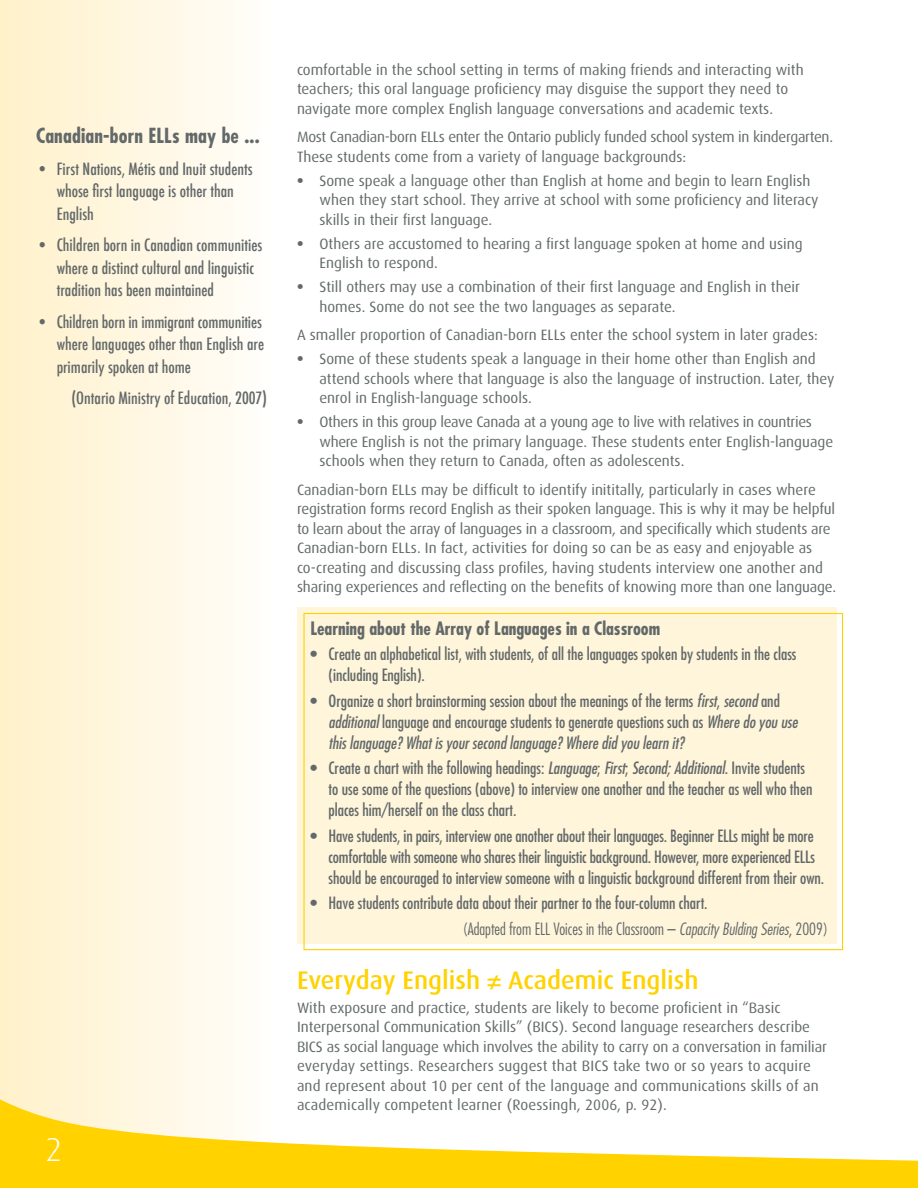
<style>
.page{position:relative;width:918px;height:1188px;background:#fff}
.page>*{position:absolute;margin:0;border:0;box-sizing:border-box;transform-origin:0 0}
.t1{font:300 33px "Dax";color:#fff}
.t2{font:500 25.5px "Dax";color:#ffd200}
.t3{font:25.5px "Helvetica";color:#ffd200}
.t4{font:700 condensed 20.25px "Futura";letter-spacing:.01em;color:#636969}
.t5{font:700 condensed 18px "Futura";color:#636969}
.t6{font:condensed 16.5px/21px "Futura";color:#636969}
.t7{font:500 condensed 16.5px/22.5px "Futura";color:#636969}
.body_copy_more_space{font:15px/19.5px "Dax";color:#636969}
.body_copy_after_H1{font:15px/19.5px "Dax";color:#636969}
.body_copy_more_space-2{font:15px/19.5px "Dax";letter-spacing:-.02em;color:#636969}
.s1{font-weight:800}
.s2{font-style:italic}
.s3{font-weight:300}
.s4{font-weight:300;font-style:italic}
</style>
<div class="page">
<div style="left:0;top:0;width:276px;height:1186px;background:linear-gradient(to right,#fff1c9,#fffefb)"></div>
<svg style="left:0;top:1089px;width:918px;height:99px"></svg>
<div style="left:297px;top:607px;width:540px;height:337px;background:#fff5db"></div>
<p class="t4" style="left:36px;top:122px;width:225px">Canadian-born ELLs may be ...</p>
<p class="t7" style="left:57px;top:157px;width:198px;text-indent:-21px">• First Nations, Métis and Inuit students whose first language is other than<br>English</p>
<p class="t7" style="left:57px;top:234px;width:207px;text-indent:-21px">• Children born in Canadian communities where a distinct cultural and linguistic tradition has been maintained</p>
<p class="t7" style="left:57px;top:310px;width:209px;text-indent:-21px">• Children born in immigrant communities where languages other than English are primarily spoken at home</p>
<p class="t7" style="left:71px;top:387px;width:197px">(Ontario Ministry of Education, 2007)</p>
<h1 class="t1" style="left:46px;top:1132px;width:18px">2</h1>
<p class="body_copy_after_H1" style="left:297px;top:60px;width:508px">comfortable in the school setting in terms of making friends and interacting with teachers; this oral language proficiency may disguise the support they need to navigate more complex English language conversations and academic texts.</p>
<p class="body_copy_more_space-2" style="left:297px;top:127px;width:538px">Most Canadian-born ELLs enter the Ontario publicly funded school system in kindergarten.<br>These students come from a variety of language backgrounds:</p>
<p class="body_copy_more_space" style="left:320px;top:171px;width:501px;text-indent:-22px"><span class="s1">•</span> Some speak a language other than English at home and begin to learn English when they start school. They arrive at school with some proficiency and literacy skills in their first language.</p>
<p class="body_copy_more_space" style="left:320px;top:234px;width:485px;text-indent:-22px"><span class="s1">•</span> Others are accustomed to hearing a first language spoken at home and using<br>English to respond.</p>
<p class="body_copy_more_space" style="left:320px;top:277px;width:482px;text-indent:-22px"><span class="s1">•</span> Still others may use a combination of their first language and English in their homes. Some do not see the two languages as separate.</p>
<p class="body_copy_more_space" style="left:297px;top:325px;width:522px">A smaller proportion of Canadian-born ELLs enter the school system in later grades:</p>
<p class="body_copy_more_space" style="left:320px;top:349px;width:517px;text-indent:-22px"><span class="s1">•</span> Some of these students speak a language in their home other than English and attend schools where that language is also the language of instruction. Later, they enrol in English-language schools.</p>
<p class="body_copy_more_space" style="left:320px;top:412px;width:515px;text-indent:-22px"><span class="s1">•</span> Others in this group leave Canada at a young age to live with relatives in countries where English is not the primary language. These students enter English-language schools when they return to Canada, often as adolescents.</p>
<p class="body_copy_more_space" style="left:297px;top:480px;width:541px">Canadian-born ELLs may be difficult to identify inititally, particularly in cases where registration forms record English as their spoken language. This is why it may be helpful to learn about the array of languages in a classroom, and specifically which students are Canadian-born ELLs. In fact, activities for doing so can be as easy and enjoyable as co-creating and discussing class profiles, having students interview one another and sharing experiences and reflecting on the benefits of knowing more than one language.</p>
<p class="t5" style="left:310px;top:617px;width:351px">Learning about the Array of Languages in a Classroom</p>
<p class="t6" style="left:329px;top:644px;width:470px;text-indent:-18px">• Create an alphabetical list, with students, of all the languages spoken by students in the class (including English).</p>
<p class="t6" style="left:329px;top:690px;width:471px;text-indent:-18px">• Organize a short brainstorming session about the meanings of the terms <span class="s2">first</span>, <span class="s2">second</span> and <span class="s2">additional</span> language and encourage students to generate questions such as <span class="s2">Where do you use this language? What is your second language? Where did you learn it?</span></p>
<p class="t6" style="left:329px;top:758px;width:485px;text-indent:-18px">• Create a chart with the following headings: <span class="s2">Language</span>; <span class="s2">First</span>; <span class="s2">Second; Additional</span>. Invite students to use some of the questions (above) to interview one another and the teacher as well who then places him/herself on the class chart.</p>
<p class="t6" style="left:329px;top:825px;width:497px;text-indent:-18px">• Have students, in pairs, interview one another about their languages. Beginner ELLs might be more comfortable with someone who shares their linguistic background. However, more experienced ELLs should be encouraged to interview someone with a linguistic background different from their own.</p>
<p class="t6" style="left:463px;top:890px;width:367px;line-height:25.5px;text-indent:-152px">• Have students contribute data about their partner to the four-column chart.<br><span class="s3">(Adapted from ELL Voices in the Classroom –</span> <span class="s4">Capacity Bulding Series</span><span class="s3">, 2009)</span></p>
<h3 class="t2" style="left:297px;top:966px;width:403px">Everyday English Academic English</h3>
<h2 class="t3" style="left:487px;top:960px;width:15px">≠</h2>
<p class="body_copy_after_H1" style="left:297px;top:998px;width:531px">With exposure and practice, students are likely to become proficient in “Basic Interpersonal Communication Skills” (BICS). Second language researchers describe BICS as social language which involves the ability to carry on a conversation in familiar everyday settings. Researchers suggest that BICS take two or so years to acquire and represent about 10 per cent of the language and communications skills of an academically competent learner (Roessingh, 2006, p. 92).</p>
</div>
